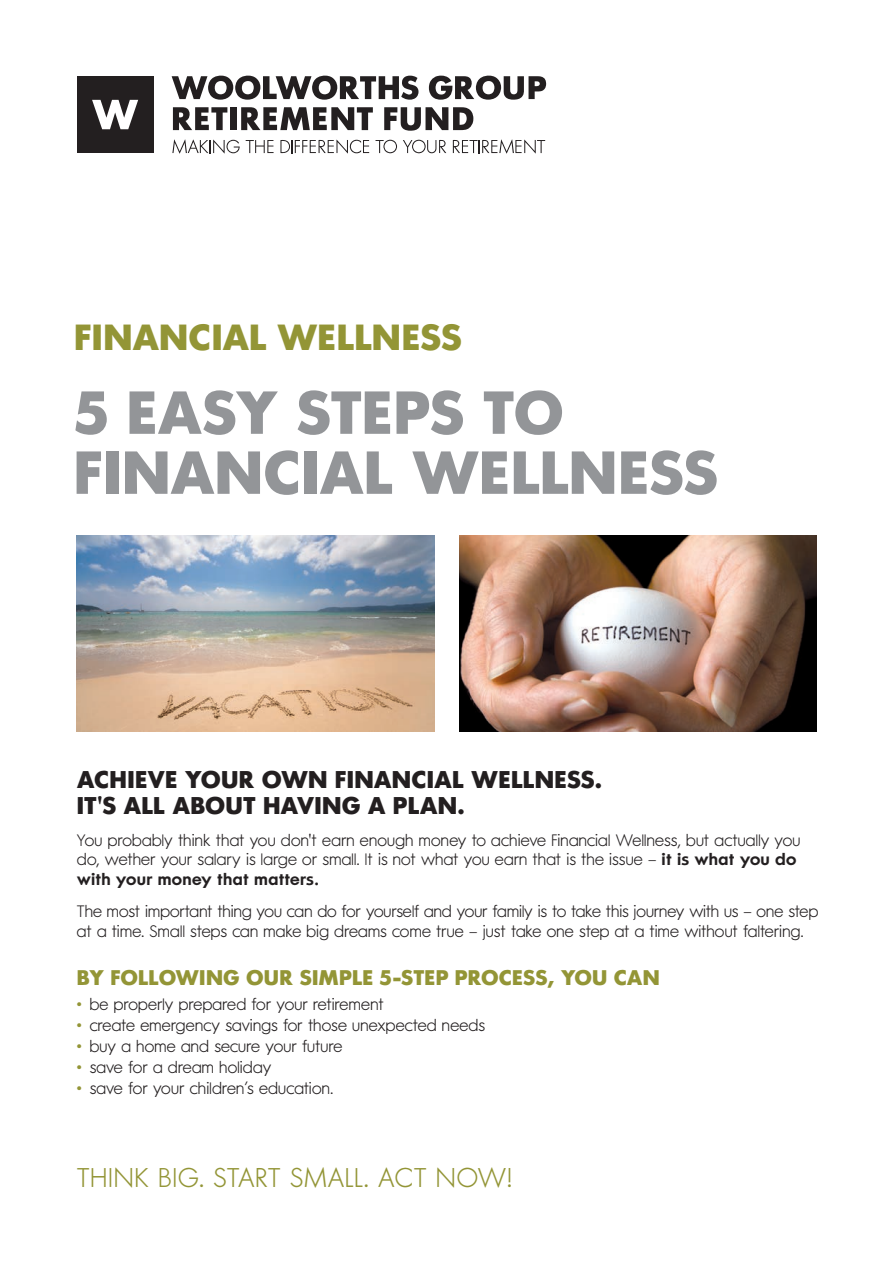
<style>
.page{position:relative;width:893px;height:1263px;background:#fff}
.page>*{position:absolute;margin:0;border:0;box-sizing:border-box;transform-origin:0 0}
.t1{font:700 60px/60px "W Futura";letter-spacing:-.01em;color:#939598}
.t2{font:700 36px "W Futura";color:#939536}
.t3{font:300 27px "W Futura";letter-spacing:.025em;color:#939536}
.Text{font:700 24px/25.5px "W Futura";color:#231f20}
.Text-2{font:700 21px "W Futura";color:#939536}
.Text-3{font:300 16.5px/19.5px "W Futura";letter-spacing:.01em;color:#231f20}
.s1{font-weight:600}
.s2{color:#939536}
</style>
<div class="page">
<div style="left:77px;top:76px;width:77px;height:77px;background:#231f20"></div>
<svg style="left:92px;top:100px;width:46px;height:29px"></svg>
<svg style="left:172px;top:76px;width:246px;height:24px"></svg>
<svg style="left:429px;top:76px;width:117px;height:24px"></svg>
<svg style="left:173px;top:107px;width:54px;height:23px"></svg>
<div style="left:230px;top:107px;width:7px;height:23px;background:#231f20"></div>
<svg style="left:241px;top:107px;width:132px;height:23px"></svg>
<svg style="left:384px;top:107px;width:89px;height:24px"></svg>
<svg style="left:172px;top:140px;width:68px;height:14px"></svg>
<svg style="left:246px;top:140px;width:28px;height:13px"></svg>
<svg style="left:280px;top:140px;width:89px;height:13px"></svg>
<svg style="left:376px;top:140px;width:21px;height:13px"></svg>
<svg style="left:403px;top:140px;width:43px;height:13px"></svg>
<svg style="left:453px;top:140px;width:92px;height:14px"></svg>
<img style="left:77px;top:536px;width:357px;height:195px">
<img style="left:459px;top:536px;width:358px;height:195px">
<p class="t2" style="left:74px;top:315px;width:389px">FINANCIAL WELLNESS</p>
<p class="t1" style="left:74px;top:383px;width:646px">5 EASY STEPS TO<br>FINANCIAL WELLNESS</p>
<p class="Text" style="left:77px;top:767px;width:526px">ACHIEVE YOUR OWN FINANCIAL WELLNESS.<br>IT'S ALL ABOUT HAVING A PLAN.</p>
<p class="Text-3" style="left:77px;top:831px;width:725px">You probably think that you don't earn enough money to achieve Financial Wellness, but actually you do, wether your salary is large or small. It is not what you earn that is the issue – <span class="s1">it is what you do with your money that matters.</span></p>
<p class="Text-3" style="left:77px;top:902px;width:743px">The most important thing you can do for yourself and your family is to take this journey with us – one step at a time. Small steps can make big dreams come true – just take one step at a time without faltering.</p>
<p class="Text-2" style="left:77px;top:964px;width:584px">BY FOLLOWING OUR SIMPLE 5-STEP PROCESS, YOU CAN</p>
<p class="Text-3" style="left:77px;top:995px;width:308px"><span class="s2">•</span> be properly prepared for your retirement</p>
<p class="Text-3" style="left:77px;top:1016px;width:410px"><span class="s2">•</span> create emergency savings for those unexpected needs</p>
<p class="Text-3" style="left:77px;top:1037px;width:267px"><span class="s2">•</span> buy a home and secure your future</p>
<p class="Text-3" style="left:77px;top:1058px;width:196px"><span class="s2">•</span> save for a dream holiday</p>
<p class="Text-3" style="left:77px;top:1079px;width:258px"><span class="s2">•</span> save for your children’s education.</p>
<p class="t3" style="left:77px;top:1162px;width:437px">THINK BIG. START SMALL. ACT NOW!</p>
</div>
